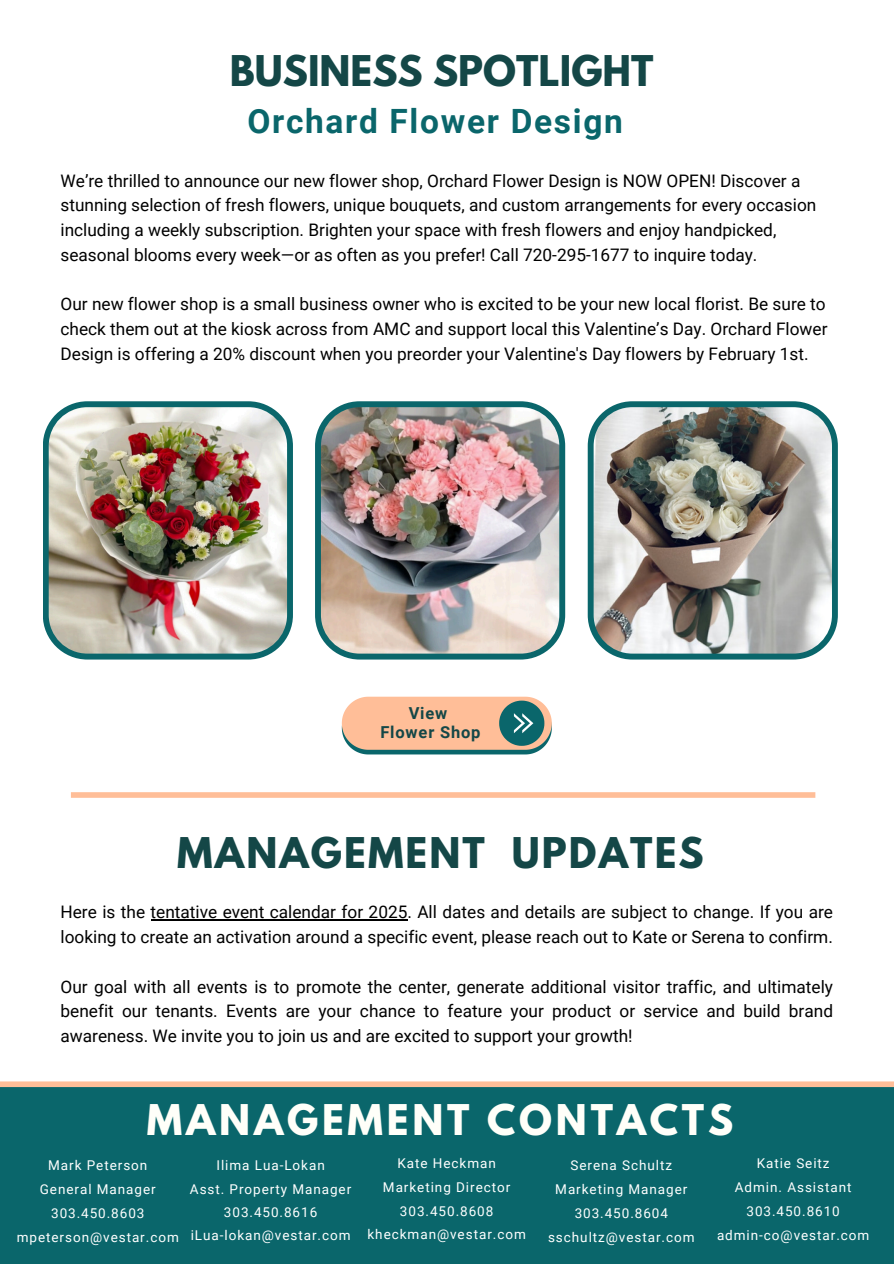
<style>
.page{position:relative;width:894px;height:1264px;background:#fff}
.page>*{position:absolute;margin:0;border:0;box-sizing:border-box;transform-origin:0 0}
.t1{font:700 37.5px "League Spartan";letter-spacing:.1em;color:#fffff9}
.t2{font:700 37.5px "League Spartan";letter-spacing:.055em;color:#144747}
.t3{font:700 37.5px "League Spartan";color:#144747}
.t4{font:700 33.45px "Roboto";letter-spacing:.05em;color:#0a666b}
.t5{font:17.25px/24.8px "Roboto";color:#000}
.t6{font:700 16.5px/19.2px "Roboto";letter-spacing:.05em;color:#144747;text-align:center}
.t7{font:13.5px "Roboto";letter-spacing:.07em;color:#fff}
</style>
<div class="page">
<div style="left:0;top:1082px;width:893px;height:181px;background:#0a666b"></div>
<div style="left:0;top:1081px;width:893px;height:6px;background:#ffbe98"></div>
<div style="left:71px;top:792px;width:744px;height:5px;background:#ffbe98"></div>
<img style="left:43px;top:401px;width:250px;height:258px">
<img style="left:315px;top:401px;width:250px;height:258px">
<img style="left:587px;top:401px;width:250px;height:258px">
<hr style="left:150px;top:919px;width:257px;height:1px;background:#000">
<svg style="left:342px;top:696px;width:209px;height:58px;background:#ceb095"></svg>
<p class="t3" style="left:230px;top:52px;width:425px">BUSINESS SPOTLIGHT</p>
<p class="t4" style="left:247px;top:102px;width:377px">Orchard Flower Design</p>
<p class="t5" style="left:60px;top:168px;width:757px">We’re thrilled to announce our new flower shop, Orchard Flower Design is NOW OPEN! Discover a stunning selection of fresh flowers, unique bouquets, and custom arrangements for every occasion including a weekly subscription. Brighten your space with fresh flowers and enjoy handpicked, seasonal blooms every week—or as often as you prefer! Call 720-295-1677 to inquire today.</p>
<p class="t5" style="left:60px;top:292px;width:768px;text-align:justify">Our new flower shop is a small business owner who is excited to be your new local florist. Be sure to check them out at the kiosk across from AMC and support local this Valentine’s Day. Orchard Flower Design is offering a 20% discount when you preorder your Valentine's Day flowers by February 1st.</p>
<p class="t6" style="left:380px;top:703px;width:102px">View<br>Flower Shop</p>
<h4 class="t2" style="left:177px;top:834px;width:528px">MANAGEMENT UPDATES</h4>
<p class="t5" style="left:60px;top:900px;width:773px">Here is the tentative event calendar for 2025. All dates and details are subject to change. If you are looking to create an activation around a specific event, please reach out to Kate or Serena to confirm.</p>
<p class="t5" style="left:60px;top:974px;width:773px;text-align:justify">Our goal with all events is to promote the center, generate additional visitor traffic, and ultimately benefit our tenants. Events are your chance to feature your product or service and build brand awareness. We invite you to join us and are excited to support your growth!</p>
<p class="t1" style="left:147px;top:1101px;width:587px">MANAGEMENT CONTACTS</p>
<p class="t7" style="left:216px;top:1157px;width:110px">Ilima Lua-Lokan</p>
<p class="t7" style="left:190px;top:1180px;width:163px">Asst. Property Manager</p>
<p class="t7" style="left:224px;top:1204px;width:95px">303.450.8616</p>
<h3 class="t7" style="left:191px;top:1227px;width:161px">iLua-lokan@vestar.com</h3>
<p class="t7" style="left:756px;top:1155px;width:74px">Katie Seitz</p>
<p class="t7" style="left:734px;top:1179px;width:118px">Admin. Assistant</p>
<p class="t7" style="left:746px;top:1203px;width:95px">303.450.8610</p>
<p class="t7" style="left:716px;top:1227px;width:154px">admin-co@vestar.com</p>
<p class="t7" style="left:397px;top:1155px;width:100px">Kate Heckman</p>
<h1 class="t7" style="left:383px;top:1179px;width:129px">Marketing Director</h1>
<h4 class="t7" style="left:400px;top:1203px;width:95px">303.450.8608</h4>
<h4 class="t7" style="left:367px;top:1226px;width:160px">kheckman@vestar.com</h4>
<p class="t7" style="left:48px;top:1157px;width:101px">Mark Peterson</p>
<p class="t7" style="left:40px;top:1181px;width:117px">General Manager</p>
<p class="t7" style="left:51px;top:1205px;width:95px">303.450.8603</p>
<p class="t7" style="left:17px;top:1229px;width:163px">mpeterson@vestar.com</p>
<p class="t7" style="left:570px;top:1157px;width:103px">Serena Schultz</p>
<h1 class="t7" style="left:555px;top:1181px;width:134px">Marketing Manager</h1>
<p class="t7" style="left:574px;top:1205px;width:95px">303.450.8604</p>
<p class="t7" style="left:548px;top:1229px;width:148px">sschultz@vestar.com</p>
</div>
